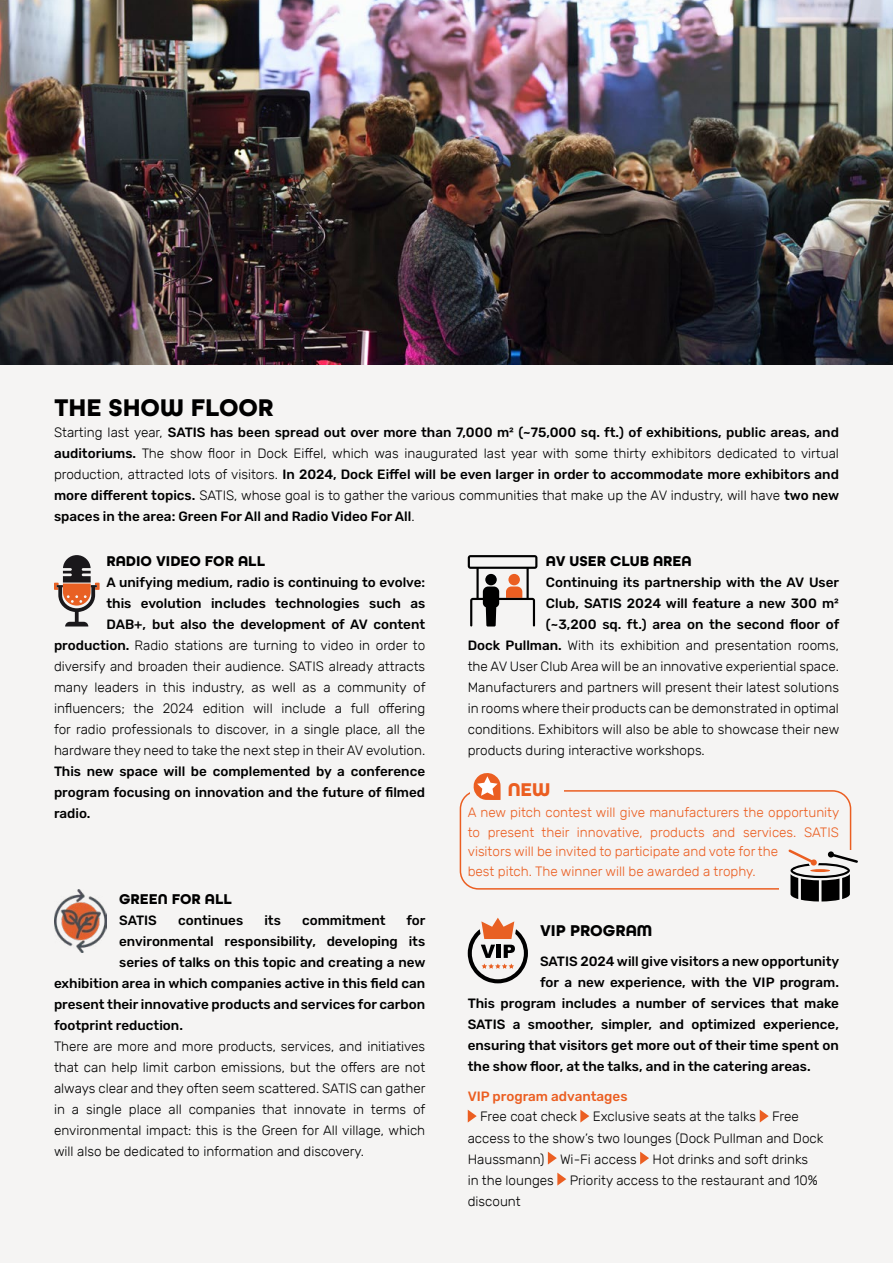
<style>
.page{position:relative;width:893px;height:1263px;background:#f5f4f3}
.page>*{position:absolute;margin:0;border:0;box-sizing:border-box;transform-origin:0 0}
.t1{font:700 25.5px "All Round Gothic";color:#000}
.t2{font:700 19.5px "All Round Gothic";color:#eb5e21}
.t3{font:700 16.5px "All Round Gothic";color:#000}
.t4{font:700 15px "All Round Gothic";color:#000}
.t5{font:300 13.5px/21px "Rubik";color:#000;text-align:right}
.t6{font:500 13.5px/21px "Rubik";color:#000;text-align:justify}
.t7{font:300 13.5px/19.5px "Rubik";color:#eb5e21}
.t8{font:500 13.5px "Rubik";color:#eb5e21}
.s1{font-weight:300}
.s2{font-weight:500}
</style>
<div class="page">
<div style="left:460px;top:790px;width:391px;height:100px;border:2px solid #eb5e21;border-radius:18px"></div>
<svg style="left:468px;top:1110px;width:9px;height:12px"></svg>
<svg style="left:580px;top:1110px;width:9px;height:12px"></svg>
<svg style="left:760px;top:1110px;width:9px;height:12px"></svg>
<svg style="left:548px;top:1152px;width:9px;height:12px"></svg>
<svg style="left:640px;top:1152px;width:9px;height:12px"></svg>
<svg style="left:557px;top:1173px;width:9px;height:12px"></svg>
<img style="left:54px;top:890px;width:52px;height:63px">
<svg style="left:54px;top:555px;width:46px;height:71px"></svg>
<svg style="left:468px;top:555px;width:69px;height:71px"></svg>
<div style="left:470px;top:783px;width:93px;height:16px;background:#f5f4f3"></div>
<div style="left:780px;top:850px;width:78px;height:49px;background:#f5f4f3"></div>
<svg style="left:473px;top:773px;width:28px;height:27px"></svg>
<svg style="left:788px;top:849px;width:70px;height:52px"></svg>
<img style="left:0;top:0;width:893px;height:365px">
<svg style="left:468px;top:918px;width:60px;height:65px"></svg>
<h1 class="t1" style="left:54px;top:392px;width:221px">THE SHOW FLOOR</h1>
<p class="t6" style="left:54px;top:422px;width:787px"><span class="s1">Starting last year,</span> SATIS has been spread out over more than 7,000 m² (~75,000 sq. ft.) of exhibitions, public areas, and auditoriums. <span class="s1">The show floor in Dock Eiffel, which was inaugurated last year with some thirty exhibitors dedicated to virtual production, attracted lots of visitors.</span> In 2024, Dock Eiffel will be even larger in order to accommodate more exhibitors and more different topics. <span class="s1">SATIS, whose goal is to gather the various communities that make up the AV industry, will have</span> two new spaces in the area: Green For All and Radio Video For All<span class="s1">.</span></p>
<p class="t4" style="left:106px;top:552px;width:160px">RADIO VIDEO FOR ALL</p>
<p class="t5" style="left:54px;top:572px;width:373px"><span class="s2">A unifying medium, radio is continuing to evolve:<br>this evolution includes technologies such as<br>DAB+, but also the development of AV content production.</span> Radio stations are turning to video in order to diversify and broaden their audience. SATIS already attracts many leaders in this industry, as well as a community of influencers; the 2024 edition will include a full offering for radio professionals to discover, in a single place, all the hardware they need to take the next step in their AV evolution.</p>
<p class="t6" style="left:54px;top:762px;width:373px">This new space will be complemented by a conference program focusing on innovation and the future of filmed radio.</p>
<p class="t4" style="left:119px;top:890px;width:114px">GREEN FOR ALL</p>
<p class="t6" style="left:119px;top:910px;width:39px">SATIS</p>
<p class="t6" style="left:178px;top:910px;width:67px">continues</p>
<p class="t6" style="left:264px;top:910px;width:18px">its</p>
<p class="t6" style="left:302px;top:910px;width:85px">commitment</p>
<p class="t6" style="left:406px;top:910px;width:21px">for</p>
<p class="t6" style="left:119px;top:931px;width:308px">environmental responsibility, developing its</p>
<p class="t6" style="left:119px;top:952px;width:308px">series of talks on this topic and creating a new</p>
<p class="t6" style="left:54px;top:973px;width:373px">exhibition area in which companies active in this field can</p>
<p class="t6" style="left:54px;top:994px;width:373px">present their innovative products and services for carbon</p>
<p class="t6" style="left:54px;top:1015px;width:130px">footprint reduction.</p>
<p class="t5" style="left:54px;top:1036px;width:373px;text-align:justify">There are more and more products, services, and initiatives that can help limit carbon emissions, but the offers are not always clear and they often seem scattered. SATIS can gather in a single place all companies that innovate in terms of environmental impact: this is the Green for All village, which will also be dedicated to information and discovery.</p>
<p class="t4" style="left:546px;top:552px;width:147px">AV USER CLUB AREA</p>
<p class="t6" style="left:546px;top:572px;width:295px">Continuing its partnership with the AV User</p>
<p class="t6" style="left:546px;top:593px;width:294px">Club, SATIS 2024 will feature a new 300 m²</p>
<p class="t6" style="left:546px;top:614px;width:295px">(~3,200 sq. ft.) area on the second floor of</p>
<p class="t5" style="left:468px;top:635px;width:373px"><span class="s2">Dock Pullman.</span> With its exhibition and presentation rooms,</p>
<p class="t5" style="left:468px;top:656px;width:373px">the AV User Club Area will be an innovative experiential space.</p>
<p class="t5" style="left:468px;top:677px;width:373px">Manufacturers and partners will present their latest solutions</p>
<p class="t5" style="left:468px;top:698px;width:373px">in rooms where their products can be demonstrated in optimal</p>
<p class="t5" style="left:468px;top:719px;width:373px">conditions. Exhibitors will also be able to showcase their new</p>
<p class="t5" style="left:468px;top:740px;width:239px">products during interactive workshops.</p>
<h2 class="t2" style="left:508px;top:778px;width:44px">NEW</h2>
<p class="t7" style="left:468px;top:803px;width:373px">A new pitch contest will give manufacturers the opportunity to present their innovative, products and services. SATIS visitors will be invited to participate and vote for the<br>best pitch. The winner will be awarded a trophy.</p>
<p class="t3" style="left:540px;top:921px;width:114px">VIP PROGRAM</p>
<p class="t6" style="left:540px;top:951px;width:301px">SATIS 2024 will give visitors a new opportunity</p>
<p class="t6" style="left:540px;top:972px;width:300px">for a new experience, with the VIP program.</p>
<p class="t6" style="left:468px;top:993px;width:373px">This program includes a number of services that make</p>
<p class="t6" style="left:468px;top:1014px;width:373px">SATIS a smoother, simpler, and optimized experience,</p>
<p class="t6" style="left:468px;top:1035px;width:373px">ensuring that visitors get more out of their time spent on</p>
<p class="t6" style="left:468px;top:1056px;width:344px">the show floor, at the talks, and in the catering areas.</p>
<p class="t8" style="left:468px;top:1088px;width:161px">VIP program advantages</p>
<p class="t5" style="left:468px;top:1107px;width:357px;text-align:left;text-indent:12px">Free coat check Exclusive seats at the talks Free access to the show’s two lounges (Dock Pullman and Dock Haussmann) Wi-Fi access Hot drinks and soft drinks<br>in the lounges Priority access to the restaurant and 10% discount</p>
</div>
